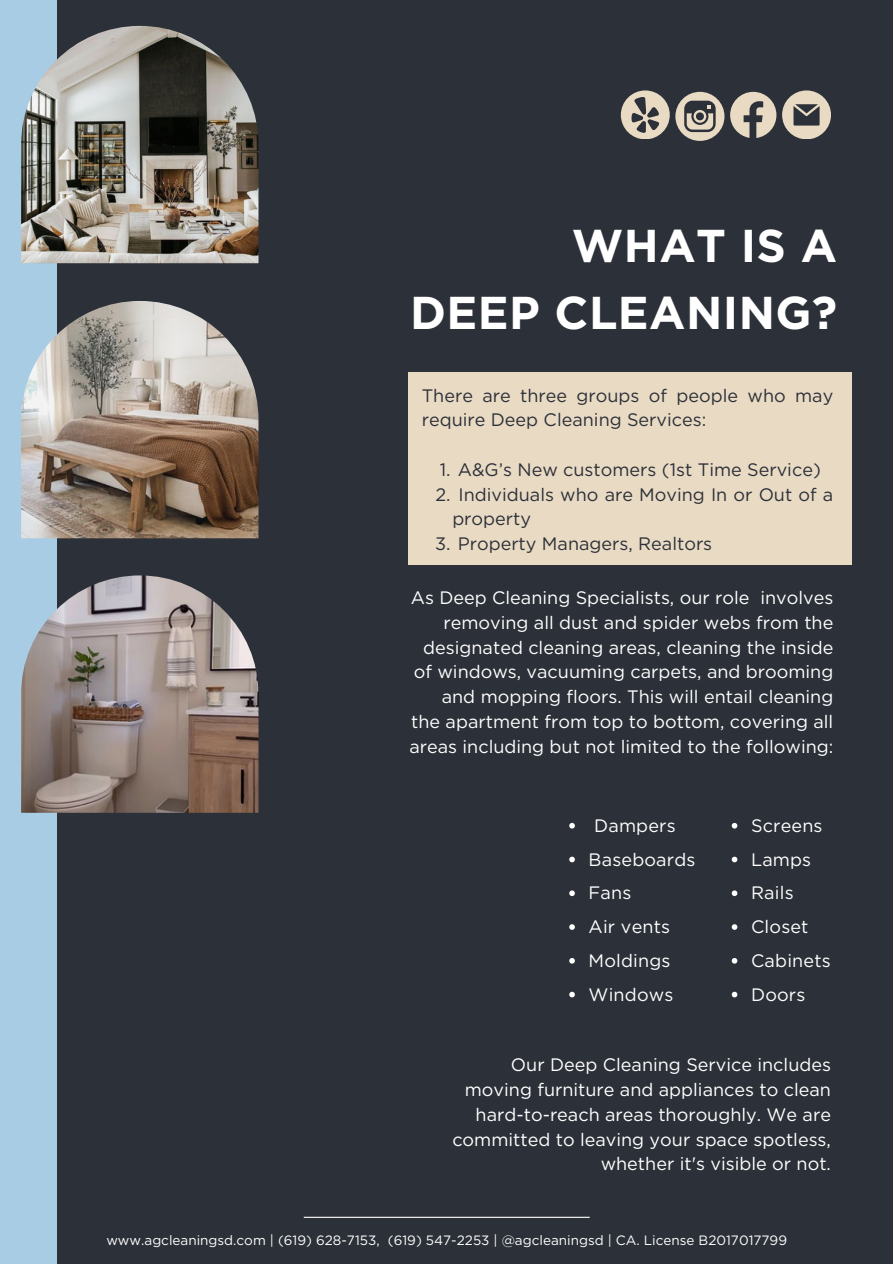
<style>
.page{position:relative;width:893px;height:1264px;background:#fff}
.page>*{position:absolute;margin:0;border:0;box-sizing:border-box;transform-origin:0 0}
.t1{font:700 46.05px/66.3px "Gotham";letter-spacing:.01em;color:#fff;text-align:right}
.t2{font:18px/24.8px "Gotham";color:#fff;text-align:right}
.t3{font:18px/24.8px "Gotham";color:#2c3038}
.t4{font:13.5px "Gotham";color:#fff}
</style>
<div class="page">
<div style="left:21px;top:0;width:871px;height:1263px;background:#2c3038"></div>
<svg style="left:675px;top:92px;width:49px;height:49px"></svg>
<svg style="left:730px;top:92px;width:46px;height:46px"></svg>
<svg style="left:782px;top:90px;width:48px;height:49px"></svg>
<svg style="left:620px;top:90px;width:49px;height:49px"></svg>
<div style="left:408px;top:372px;width:443px;height:193px;background:#e9dac4"></div>
<div style="left:0;top:0;width:56px;height:1263px;background:#a7cce4"></div>
<img style="left:21px;top:575px;width:237px;height:237px">
<img style="left:21px;top:301px;width:237px;height:237px">
<img style="left:21px;top:26px;width:237px;height:237px">
<hr style="left:304px;top:1216px;width:285px;height:1px;background:#fff">
<svg style="left:569px;top:823px;width:6px;height:5px"></svg>
<svg style="left:569px;top:856px;width:6px;height:6px"></svg>
<svg style="left:569px;top:890px;width:6px;height:6px"></svg>
<svg style="left:569px;top:924px;width:6px;height:5px"></svg>
<svg style="left:569px;top:958px;width:6px;height:5px"></svg>
<svg style="left:569px;top:991px;width:6px;height:6px"></svg>
<svg style="left:731px;top:823px;width:6px;height:5px"></svg>
<svg style="left:731px;top:856px;width:6px;height:6px"></svg>
<svg style="left:731px;top:890px;width:6px;height:6px"></svg>
<svg style="left:731px;top:924px;width:6px;height:5px"></svg>
<svg style="left:731px;top:958px;width:6px;height:5px"></svg>
<svg style="left:731px;top:991px;width:6px;height:6px"></svg>
<p class="t1" style="left:410px;top:212px;width:428px">WHAT IS A<br>DEEP CLEANING?</p>
<p class="t3" style="left:421px;top:383px;width:413px">There are three groups of people who may require Deep Cleaning Services:</p>
<p class="t3" style="left:439px;top:457px;width:382px">1. A&amp;G’s New customers (1st Time Service)</p>
<p class="t3" style="left:452px;top:482px;width:382px;text-indent:-17px">2. Individuals who are Moving In or Out of a property</p>
<p class="t3" style="left:435px;top:531px;width:278px">3. Property Managers, Realtors</p>
<p class="t2" style="left:409px;top:585px;width:425px">As Deep Cleaning Specialists, our role involves removing all dust and spider webs from the designated cleaning areas, cleaning the inside of windows, vacuuming carpets, and brooming and mopping floors. This will entail cleaning the apartment from top to bottom, covering all areas including but not limited to the following:</p>
<p class="t2" style="left:594px;top:813px;width:83px">Dampers</p>
<p class="t2" style="left:588px;top:846px;width:108px">Baseboards</p>
<h1 class="t2" style="left:588px;top:880px;width:44px">Fans</h1>
<h2 class="t2" style="left:588px;top:914px;width:83px">Air vents</h2>
<p class="t2" style="left:588px;top:948px;width:83px">Moldings</p>
<p class="t2" style="left:588px;top:981px;width:86px">Windows</p>
<p class="t2" style="left:751px;top:813px;width:73px">Screens</p>
<h2 class="t2" style="left:751px;top:846px;width:62px">Lamps</h2>
<p class="t2" style="left:751px;top:880px;width:44px">Rails</p>
<p class="t2" style="left:751px;top:914px;width:59px">Closet</p>
<p class="t2" style="left:751px;top:948px;width:81px">Cabinets</p>
<p class="t2" style="left:751px;top:981px;width:56px">Doors</p>
<p class="t2" style="left:452px;top:1052px;width:380px">Our Deep Cleaning Service includes moving furniture and appliances to clean hard-to-reach areas thoroughly. We are committed to leaving your space spotless, whether it's visible or not.</p>
<p class="t4" style="left:106px;top:1232px;width:682px">www.agcleaningsd.com | (619) 628-7153, (619) 547-2253 | @agcleaningsd | CA. License B2017017799</p>
</div>
